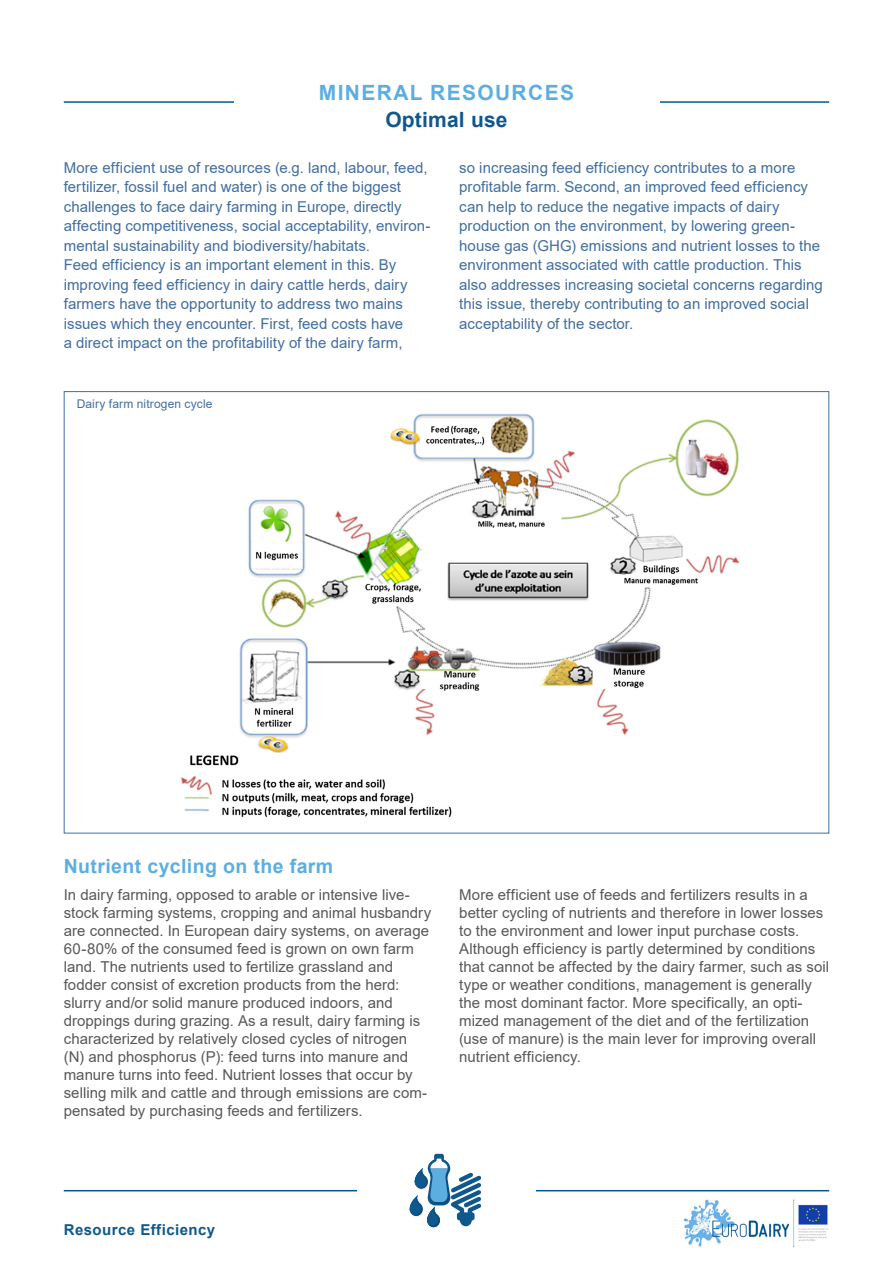
<style>
.page{position:relative;width:893px;height:1263px;background:#fff}
.page>*{position:absolute;margin:0;border:0;box-sizing:border-box;transform-origin:0 0}
.Header_title1{font:700 21px "Arial";letter-spacing:.065em;color:#5daee0}
.Header_titel2{font:700 21px "Arial";letter-spacing:.01em;color:#0f588e}
.Text_title1{font:700 19.5px "Arial";letter-spacing:.02em;color:#5daee0}
.Text_basic{font:15px/18px "Arial";letter-spacing:.005em;color:#57585a}
.Text_basic_colour{font:15px/19.5px "Arial";letter-spacing:.005em;color:#416ea0}
.t1{font:700 15px "Arial";letter-spacing:.03em;color:#0f588e}
.Text_underscript{font:12px "Arial";letter-spacing:.01em;color:#416ea0}
</style>
<div class="page">
<hr style="left:64px;top:1190px;width:765px;height:1px;background:#005991">
<hr style="left:64px;top:101px;width:765px;height:2px;background:#005991">
<div style="left:357px;top:1176px;width:179px;height:29px;background:#fff"></div>
<svg style="left:410px;top:1154px;width:71px;height:73px"></svg>
<img style="left:683px;top:1199px;width:145px;height:47px">
<div style="left:234px;top:85px;width:425px;height:60px;background:#fff"></div>
<img style="left:181px;top:413px;width:559px;height:404px">
<p class="Header_title1" style="left:319px;top:78px;width:257px">MINERAL RESOURCES</p>
<p class="Header_titel2" style="left:385px;top:105px;width:124px">Optimal use</p>
<p class="Text_basic_colour" style="left:64px;top:157px;width:368px">More efficient use of resources (e.g. land, labour, feed, fertilizer, fossil fuel and water) is one of the biggest challenges to face dairy farming in Europe, directly affecting competitiveness, social acceptability, environ&shy;mental sustainability and biodiversity/habitats.</p>
<p class="Text_basic_colour" style="left:64px;top:255px;width:345px">Feed efficiency is an important element in this. By improving feed efficiency in dairy cattle herds, dairy farmers have the opportunity to address two mains issues which they encounter. First, feed costs have a direct impact on the profitability of the dairy farm,</p>
<p class="Text_basic_colour" style="left:459px;top:157px;width:365px">so increasing feed efficiency contributes to a more profitable farm. Second, an improved feed efficiency can help to reduce the negative impacts of dairy production on the environment, by lowering green&shy;house gas (GHG) emissions and nutrient losses to the environment associated with cattle production. This also addresses increasing societal concerns regarding this issue, thereby contributing to an improved social acceptability of the sector.</p>
<p class="Text_underscript" style="left:77px;top:396px;width:137px">Dairy farm nitrogen cycle</p>
<p class="Text_title1" style="left:64px;top:853px;width:271px">Nutrient cycling on the farm</p>
<p class="Text_basic" style="left:64px;top:885px;width:369px">In dairy farming, opposed to arable or intensive live&shy;stock farming systems, cropping and animal husbandry are connected. In European dairy systems, on average 60-80% of the consumed feed is grown on own farm land. The nutrients used to fertilize grassland and fodder consist of excretion products from the herd: slurry and/or solid manure produced indoors, and droppings during grazing. As a result, dairy farming is characterized by relatively closed cycles of nitrogen (N) and phosphorus (P): feed turns into manure and manure turns into feed. Nutrient losses that occur by selling milk and cattle and through emissions are com&shy;pensated by purchasing feeds and fertilizers.</p>
<p class="Text_basic" style="left:459px;top:885px;width:371px">More efficient use of feeds and fertilizers results in a better cycling of nutrients and therefore in lower losses to the environment and lower input purchase costs.<br>Although efficiency is partly determined by conditions that cannot be affected by the dairy farmer, such as soil type or weather conditions, management is generally the most dominant factor. More specifically, an opti&shy;mized management of the diet and of the fertilization (use of manure) is the main lever for improving overall nutrient efficiency.</p>
<p class="t1" style="left:64px;top:1219px;width:153px">Resource Efficiency</p>
</div>
